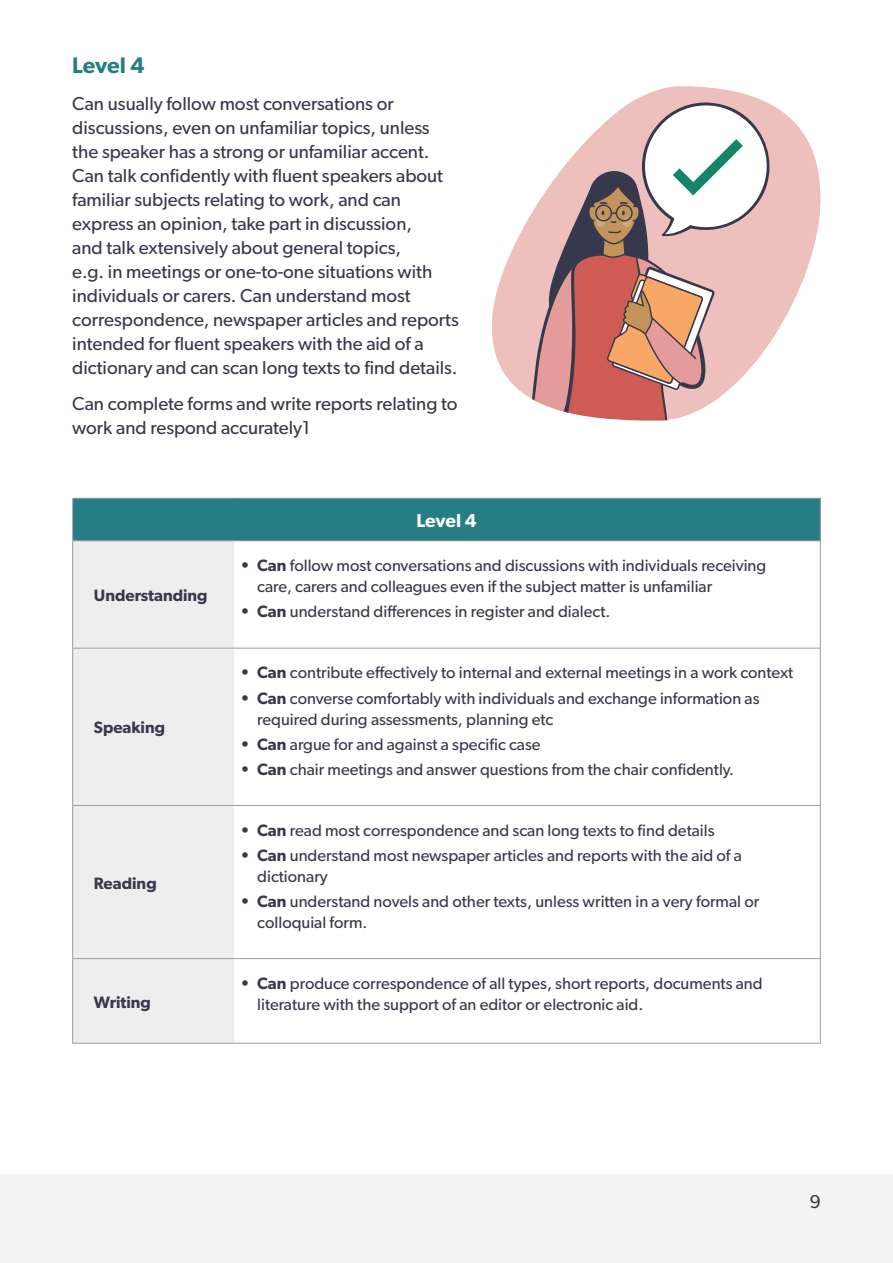
<style>
.page{position:relative;width:893px;height:1263px;background:#fff}
.page>*{position:absolute;margin:0;border:0;box-sizing:border-box;transform-origin:0 0}
.Sub_heading{font:600 22.5px "Gibson";letter-spacing:-.005em;color:#267d84}
.Body{font:18.75px/24px "Gibson";color:#37394c}
.Sub_heading-2{font:600 18.75px "Gibson";letter-spacing:-.005em;color:#fff}
.t1{font:16.5px/21px "Gibson";color:#37394c}
.Body-2{font:600 16.5px "Gibson";color:#37394c}
.s1{font-weight:600}
</style>
<div class="page">
<div style="left:0;top:1174px;width:893px;height:89px;background:#f3f3f3"></div>
<div style="left:73px;top:498px;width:747px;height:43px;background:#267d84"></div>
<div style="left:73px;top:541px;width:161px;height:502px;background:#eee"></div>
<hr style="left:73px;top:648px;width:161px;height:1px;background:#9b9ca5">
<hr style="left:234px;top:648px;width:587px;height:1px;background:#9b9ca5">
<hr style="left:73px;top:805px;width:161px;height:1px;background:#9b9ca5">
<hr style="left:234px;top:805px;width:587px;height:1px;background:#9b9ca5">
<hr style="left:73px;top:958px;width:161px;height:1px;background:#9b9ca5">
<hr style="left:234px;top:958px;width:587px;height:1px;background:#9b9ca5">
<hr style="left:234px;top:1043px;width:587px;height:1px;background:#9b9ca5">
<hr style="left:72px;top:498px;width:162px;height:1px;background:#9b9ca5">
<hr style="left:72px;top:499px;width:1px;height:41px;background:#9b9ca5">
<hr style="left:234px;top:498px;width:587px;height:1px;background:#9b9ca5">
<hr style="left:820px;top:499px;width:1px;height:41px;background:#9b9ca5">
<hr style="left:820px;top:541px;width:1px;height:107px;background:#9b9ca5">
<hr style="left:820px;top:648px;width:1px;height:157px;background:#9b9ca5">
<hr style="left:820px;top:806px;width:1px;height:152px;background:#9b9ca5">
<hr style="left:820px;top:959px;width:1px;height:84px;background:#9b9ca5">
<hr style="left:72px;top:541px;width:1px;height:107px;background:#9b9ca5">
<hr style="left:72px;top:648px;width:1px;height:157px;background:#9b9ca5">
<hr style="left:72px;top:805px;width:1px;height:153px;background:#9b9ca5">
<hr style="left:72px;top:958px;width:1px;height:85px;background:#9b9ca5">
<hr style="left:72px;top:1043px;width:162px;height:1px;background:#9b9ca5">
<hr style="left:72px;top:540px;width:162px;height:1px;background:#9b9ca5">
<hr style="left:234px;top:540px;width:587px;height:1px;background:#9b9ca5">
<svg style="left:492px;top:86px;width:329px;height:306px"></svg>
<svg style="left:522px;top:102px;width:271px;height:318px"></svg>
<h2 class="Sub_heading" style="left:72px;top:52px;width:74px">Level 4</h2>
<p class="Body" style="left:72px;top:91px;width:388px">Can usually follow most conversations or discussions, even on unfamiliar topics, unless the speaker has a strong or unfamiliar accent.<br>Can talk confidently with fluent speakers about familiar subjects relating to work, and can express an opinion, take part in discussion,<br>and talk extensively about general topics,<br>e.g. in meetings or one-to-one situations with individuals or carers. Can understand most correspondence, newspaper articles and reports intended for fluent speakers with the aid of a dictionary and can scan long texts to find details.</p>
<p class="Body" style="left:72px;top:392px;width:387px">Can complete forms and write reports relating to work and respond accurately1</p>
<p class="Body-2" style="left:94px;top:585px;width:115px">Understanding</p>
<p class="Body-2" style="left:94px;top:718px;width:73px">Speaking</p>
<p class="Body-2" style="left:94px;top:873px;width:64px">Reading</p>
<p class="Body-2" style="left:94px;top:992px;width:59px">Writing</p>
<h2 class="Sub_heading-2" style="left:416px;top:509px;width:62px">Level 4</h2>
<p class="t1" style="left:257px;top:554px;width:511px;text-indent:-17px"><span class="s1">• Can</span> follow most conversations and discussions with individuals receiving care, carers and colleagues even if the subject matter is unfamiliar</p>
<p class="t1" style="left:240px;top:601px;width:372px"><span class="s1">• Can</span> understand differences in register and dialect.</p>
<p class="t1" style="left:240px;top:662px;width:555px"><span class="s1">• Can</span> contribute effectively to internal and external meetings in a work context</p>
<p class="t1" style="left:257px;top:687px;width:504px;text-indent:-17px"><span class="s1">• Can</span> converse comfortably with individuals and exchange information as required during assessments, planning etc</p>
<p class="t1" style="left:240px;top:733px;width:302px"><span class="s1">• Can</span> argue for and against a specific case</p>
<p class="t1" style="left:240px;top:759px;width:495px"><span class="s1">• Can</span> chair meetings and answer questions from the chair confidently.</p>
<p class="t1" style="left:240px;top:819px;width:476px"><span class="s1">• Can</span> read most correspondence and scan long texts to find details</p>
<p class="t1" style="left:257px;top:844px;width:486px;text-indent:-17px"><span class="s1">• Can</span> understand most newspaper articles and reports with the aid of a dictionary</p>
<p class="t1" style="left:257px;top:891px;width:504px;text-indent:-17px"><span class="s1">• Can</span> understand novels and other texts, unless written in a very formal or colloquial form.</p>
<p class="t1" style="left:257px;top:972px;width:507px;text-indent:-17px"><span class="s1">• Can</span> produce correspondence of all types, short reports, documents and literature with the support of an editor or electronic aid.</p>
<p class="Body" style="left:810px;top:1189px;width:12px">9</p>
</div>
